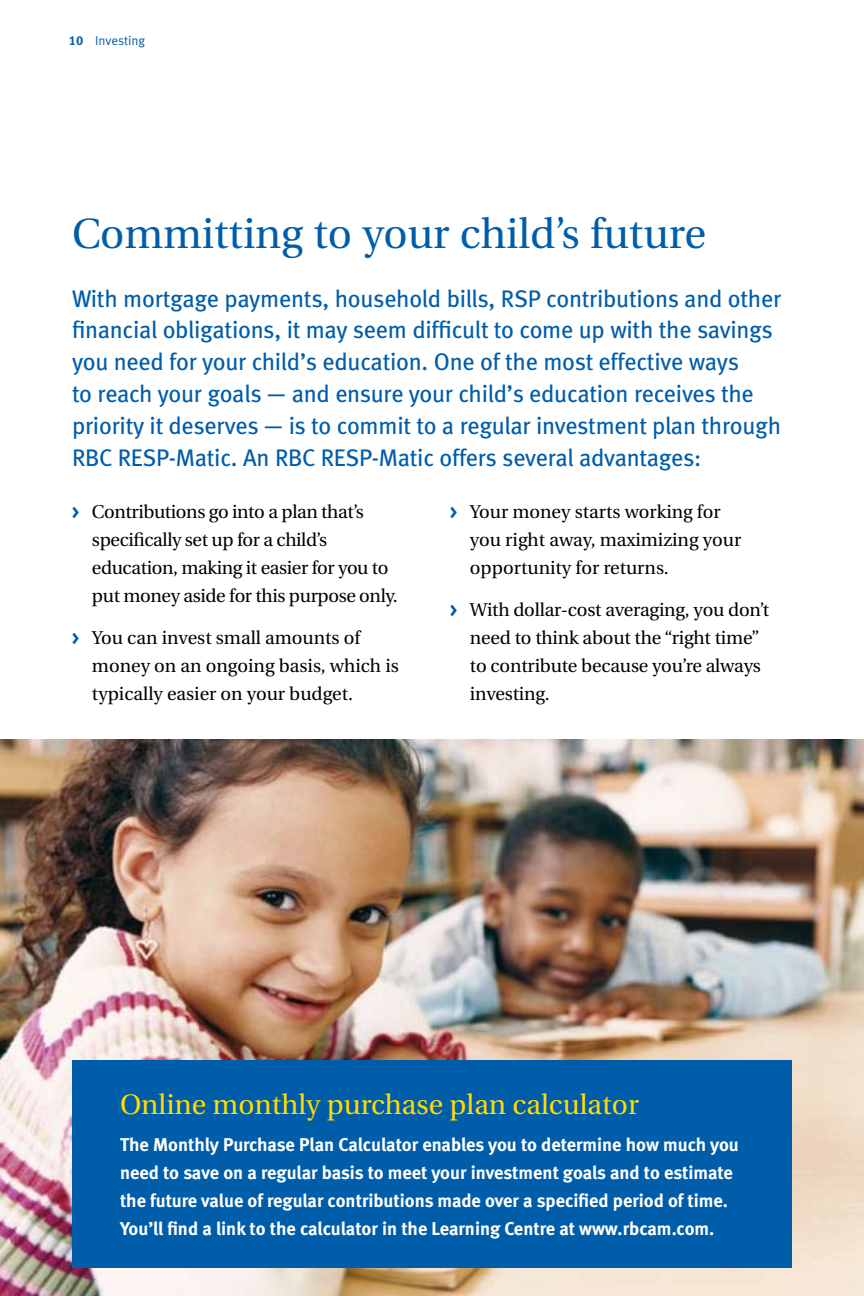
<style>
.page{position:relative;width:864px;height:1296px;background:#fff}
.page>*{position:absolute;margin:0;border:0;box-sizing:border-box;transform-origin:0 0}
.t1{font:42px "Utopia";color:#005daa}
.t2{font:28px "Utopia";color:#fd0}
.t3{font:24px/32px "Meta Book LF";letter-spacing:-.01em;color:#005daa}
.t4{font:18.4px/28px "Utopia";letter-spacing:-.01em;color:#000}
.t5{font:18.4px/28px "Meta Bold LF";color:#fff}
.t6{font:13px "Meta Normal LF";letter-spacing:-.005em;color:#005daa}
.s1{font-family:"Meta Bold LF"}
.s2{font-family:"Meta Bold LF";color:#005daa}
</style>
<div class="page">
<img style="left:0;top:739px;width:864px;height:557px">
<div style="left:72px;top:1060px;width:720px;height:207px;background:#005daa"></div>
<p class="t6" style="left:69px;top:33px;width:78px"><span class="s1">10</span> Investing</p>
<h1 class="t1" style="left:72px;top:210px;width:635px">Committing to your child’s future</h1>
<p class="t3" style="left:72px;top:282px;width:711px">With mortgage payments, household bills, RSP contributions and other financial obligations, it may seem difficult to come up with the savings you need for your child’s education. One of the most effective ways<br>to reach your goals — and ensure your child’s education receives the priority it deserves — is to commit to a regular investment plan through RBC RESP-Matic. An RBC RESP-Matic offers several advantages:</p>
<p class="t4" style="left:92px;top:498px;width:307px;text-indent:-20px"><span class="s2">&gt;</span> Contributions go into a plan that’s specifically set up for a child’s education, making it easier for you to put money aside for this purpose only.</p>
<p class="t4" style="left:92px;top:624px;width:308px;text-indent:-20px"><span class="s2">&gt;</span> You can invest small amounts of money on an ongoing basis, which is typically easier on your budget.</p>
<p class="t4" style="left:470px;top:498px;width:273px;text-indent:-20px"><span class="s2">&gt;</span> Your money starts working for you right away, maximizing your opportunity for returns.</p>
<p class="t4" style="left:470px;top:596px;width:301px;text-indent:-20px"><span class="s2">&gt;</span> With dollar-cost averaging, you don’t need to think about the “right time” to contribute because you’re always investing.</p>
<h2 class="t2" style="left:120px;top:1089px;width:520px">Online monthly purchase plan calculator</h2>
<p class="t5" style="left:120px;top:1130px;width:620px">The Monthly Purchase Plan Calculator enables you to determine how much you need to save on a regular basis to meet your investment goals and to estimate the future value of regular contributions made over a specified period of time.<br>You’ll find a link to the calculator in the Learning Centre at www.rbcam.com.</p>
</div>
